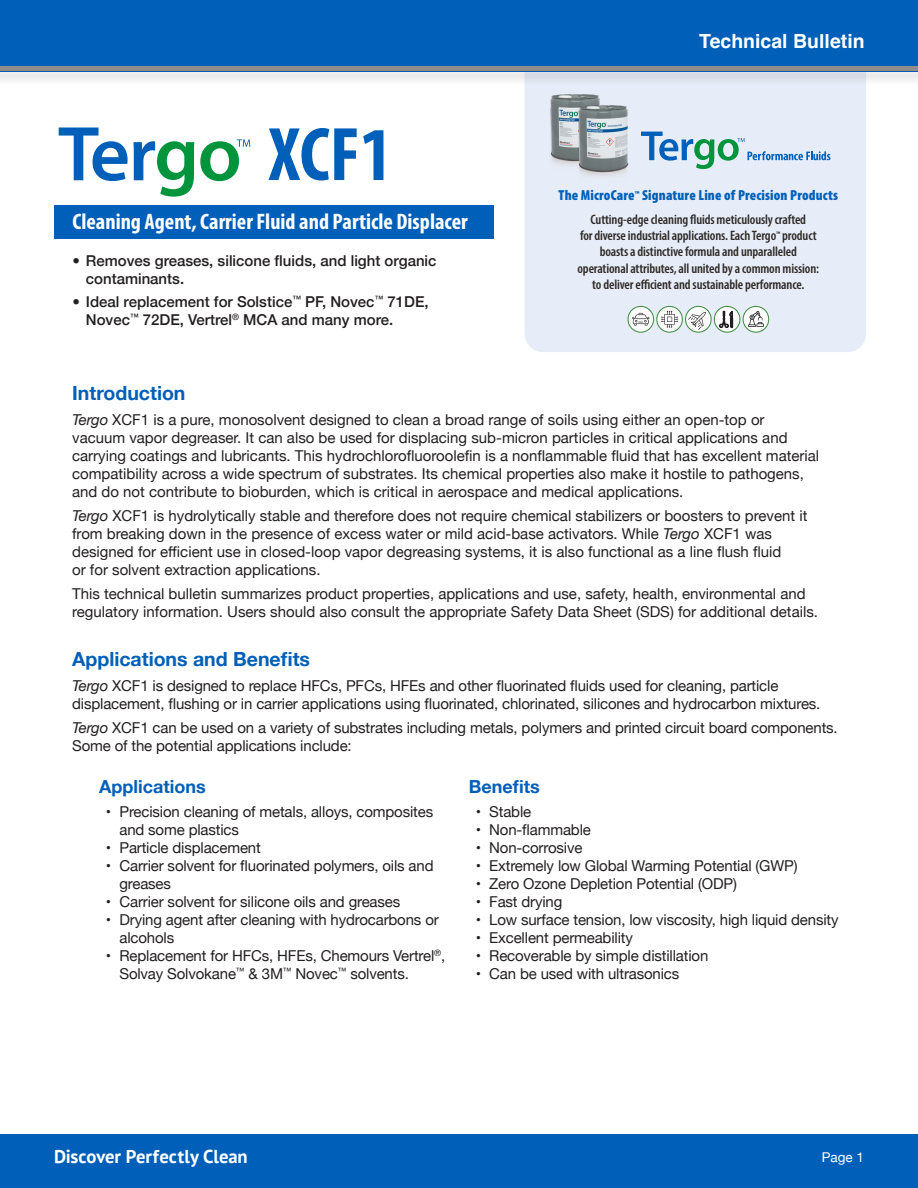
<style>
.page{position:relative;width:918px;height:1188px;background:#fff}
.page>*{position:absolute;margin:0;border:0;box-sizing:border-box;transform-origin:0 0}
.t1{font:700 condensed 76.5px "Myriad Pro";color:#005fb9}
.t2{font:700 condensed 22.5px "Myriad Pro";color:#fff}
.t3{font:700 19.5px "Helvetica Neue";color:#005fb9}
.t4{font:700 19.5px "Helvetica";color:#fff}
.t5{font:700 18.6px "PT Sans";letter-spacing:-.005em;color:#fff}
.t6{font:700 18px "Helvetica Neue";color:#005fb9}
.t7{font:15px/18px "Helvetica Neue";color:#231f20}
.t8{font:500 15px/18px "Helvetica Neue";color:#231f20}
.t9{font:900 condensed 14.55px "Myriad Pro";letter-spacing:.01em;color:#005fb9}
.t10{font:600 condensed 13.65px/16.5px "Myriad Pro";letter-spacing:-.01em;color:#2e2926;text-align:center}
.t11{font:13.5px "Helvetica Neue";color:#fff}
.s1{font-style:italic}
</style>
<div class="page">
<div style="left:0;top:1134px;width:918px;height:54px;background:#005fb9"></div>
<div style="left:525px;top:22px;width:341px;height:330px;background:#e7edf8;border-radius:18px"></div>
<div style="left:0;top:0;width:918px;height:71px;background:#005fb9"></div>
<svg style="left:59px;top:127px;width:135px;height:70px"></svg>
<svg style="left:200px;top:139px;width:50px;height:42px"></svg>
<div style="left:54px;top:205px;width:440px;height:33px;background:#005fb9"></div>
<svg style="left:641px;top:132px;width:189px;height:37px"></svg>
<svg style="left:743px;top:306px;width:26px;height:27px"></svg>
<div style="left:744px;top:307px;width:24px;height:25px;background:#fff;border-radius:50%"></div>
<svg style="left:748px;top:311px;width:16px;height:16px"></svg>
<svg style="left:656px;top:306px;width:27px;height:27px"></svg>
<svg style="left:657px;top:307px;width:25px;height:25px"></svg>
<svg style="left:661px;top:311px;width:17px;height:17px"></svg>
<svg style="left:714px;top:306px;width:26px;height:27px"></svg>
<div style="left:715px;top:307px;width:24px;height:25px;background:#fff;border-radius:50%"></div>
<svg style="left:719px;top:311px;width:14px;height:17px"></svg>
<svg style="left:685px;top:306px;width:27px;height:27px"></svg>
<div style="left:686px;top:307px;width:25px;height:25px;background:#fff;border-radius:50%"></div>
<svg style="left:688px;top:312px;width:18px;height:18px"></svg>
<svg style="left:627px;top:306px;width:27px;height:27px"></svg>
<div style="left:629px;top:307px;width:24px;height:25px;background:#fff;border-radius:50%"></div>
<svg style="left:632px;top:313px;width:17px;height:12px"></svg>
<div style="left:0;top:65px;width:918px;height:21px;background:#231f20;opacity:.19"></div>
<div style="left:0;top:66px;width:918px;height:5px;background:#908c8a"></div>
<img style="left:542px;top:76px;width:69px;height:90px">
<img style="left:570px;top:87px;width:59px;height:90px">
<p class="t4" style="left:699px;top:30px;width:167px">Technical Bulletin</p>
<p class="t1" style="left:269px;top:107px;width:125px">XCF1</p>
<p class="t2" style="left:72px;top:208px;width:397px">Cleaning Agent, Carrier Fluid and Particle Displacer</p>
<p class="t10" style="left:578px;top:211px;width:243px">Cutting-edge cleaning fluids meticulously crafted<br>for diverse industrial applications. Each Tergo<sup>™</sup> product boasts a distinctive formula and unparalleled operational attributes, all united by a common mission: to deliver efficient and sustainable performance.</p>
<p class="t9" style="left:559px;top:186px;width:281px">The MicroCare<sup>™</sup> Signature Line of Precision Products</p>
<p class="t8" style="left:86px;top:251px;width:352px;text-indent:-14px">• Removes greases, silicone fluids, and light organic contaminants.</p>
<p class="t8" style="left:86px;top:291px;width:344px;text-indent:-14px">• Ideal replacement for Solstice<sup>™</sup> PF, Novec<sup>™</sup> 71DE,<br>Novec<sup>™</sup> 72DE, Vertrel<sup>®</sup> MCA and many more.</p>
<p class="t3" style="left:72px;top:378px;width:115px">Introduction</p>
<p class="t7" style="left:72px;top:412px;width:749px"><span class="s1">Tergo</span> XCF1 is a pure, monosolvent designed to clean a broad range of soils using either an open-top or vacuum vapor degreaser. It can also be used for displacing sub-micron particles in critical applications and carrying coatings and lubricants. This hydrochlorofluoroolefin is a nonflammable fluid that has excellent material compatibility across a wide spectrum of substrates. Its chemical properties also make it hostile to pathogens, and do not contribute to bioburden, which is critical in aerospace and medical applications.</p>
<p class="t7" style="left:72px;top:508px;width:737px"><span class="s1">Tergo</span> XCF1 is hydrolytically stable and therefore does not require chemical stabilizers or boosters to prevent it from breaking down in the presence of excess water or mild acid-base activators. While <span class="s1">Tergo</span> XCF1 was designed for efficient use in closed-loop vapor degreasing systems, it is also functional as a line flush fluid<br>or for solvent extraction applications.</p>
<p class="t7" style="left:72px;top:586px;width:747px">This technical bulletin summarizes product properties, applications and use, safety, health, environmental and regulatory information. Users should also consult the appropriate Safety Data Sheet (SDS) for additional details.</p>
<p class="t3" style="left:72px;top:644px;width:239px">Applications and Benefits</p>
<p class="t7" style="left:72px;top:678px;width:750px"><span class="s1">Tergo</span> XCF1 is designed to replace HFCs, PFCs, HFEs and other fluorinated fluids used for cleaning, particle displacement, flushing or in carrier applications using fluorinated, chlorinated, silicones and hydrocarbon mixtures.</p>
<p class="t7" style="left:72px;top:720px;width:767px"><span class="s1">Tergo</span> XCF1 can be used on a variety of substrates including metals, polymers and printed circuit board components.<br>Some of the potential applications include:</p>
<p class="t6" style="left:99px;top:772px;width:108px">Applications</p>
<p class="t7" style="left:119px;top:804px;width:315px;text-indent:-14px">• Precision cleaning of metals, alloys, composites and some plastics</p>
<p class="t7" style="left:106px;top:840px;width:156px">• Particle displacement</p>
<p class="t7" style="left:119px;top:858px;width:316px;text-indent:-14px">• Carrier solvent for fluorinated polymers, oils and greases</p>
<p class="t7" style="left:106px;top:894px;width:296px">• Carrier solvent for silicone oils and greases</p>
<p class="t7" style="left:119px;top:912px;width:321px;text-indent:-14px">• Drying agent after cleaning with hydrocarbons or alcohols</p>
<p class="t7" style="left:119px;top:948px;width:327px;text-indent:-14px">• Replacement for HFCs, HFEs, Chemours Vertrel<sup>®</sup>,<br>Solvay Solvokane<sup>™</sup> &amp; 3M<sup>™</sup> Novec<sup>™</sup> solvents.</p>
<p class="t6" style="left:469px;top:772px;width:73px">Benefits</p>
<p class="t7" style="left:476px;top:804px;width:57px">• Stable</p>
<p class="t7" style="left:476px;top:822px;width:117px">• Non-flammable</p>
<p class="t7" style="left:476px;top:840px;width:108px">• Non-corrosive</p>
<p class="t7" style="left:476px;top:858px;width:324px">• Extremely low Global Warming Potential (GWP)</p>
<p class="t7" style="left:476px;top:876px;width:263px">• Zero Ozone Depletion Potential (ODP)</p>
<p class="t7" style="left:476px;top:894px;width:88px">• Fast drying</p>
<p class="t7" style="left:476px;top:912px;width:364px">• Low surface tension, low viscosity, high liquid density</p>
<p class="t7" style="left:476px;top:930px;width:159px">• Excellent permeability</p>
<p class="t7" style="left:476px;top:948px;width:234px">• Recoverable by simple distillation</p>
<p class="t7" style="left:476px;top:966px;width:205px">• Can be used with ultrasonics</p>
<p class="t5" style="left:54px;top:1144px;width:195px">Discover Perfectly Clean</p>
<p class="t11" style="left:822px;top:1147px;width:44px">Page 1</p>
</div>
